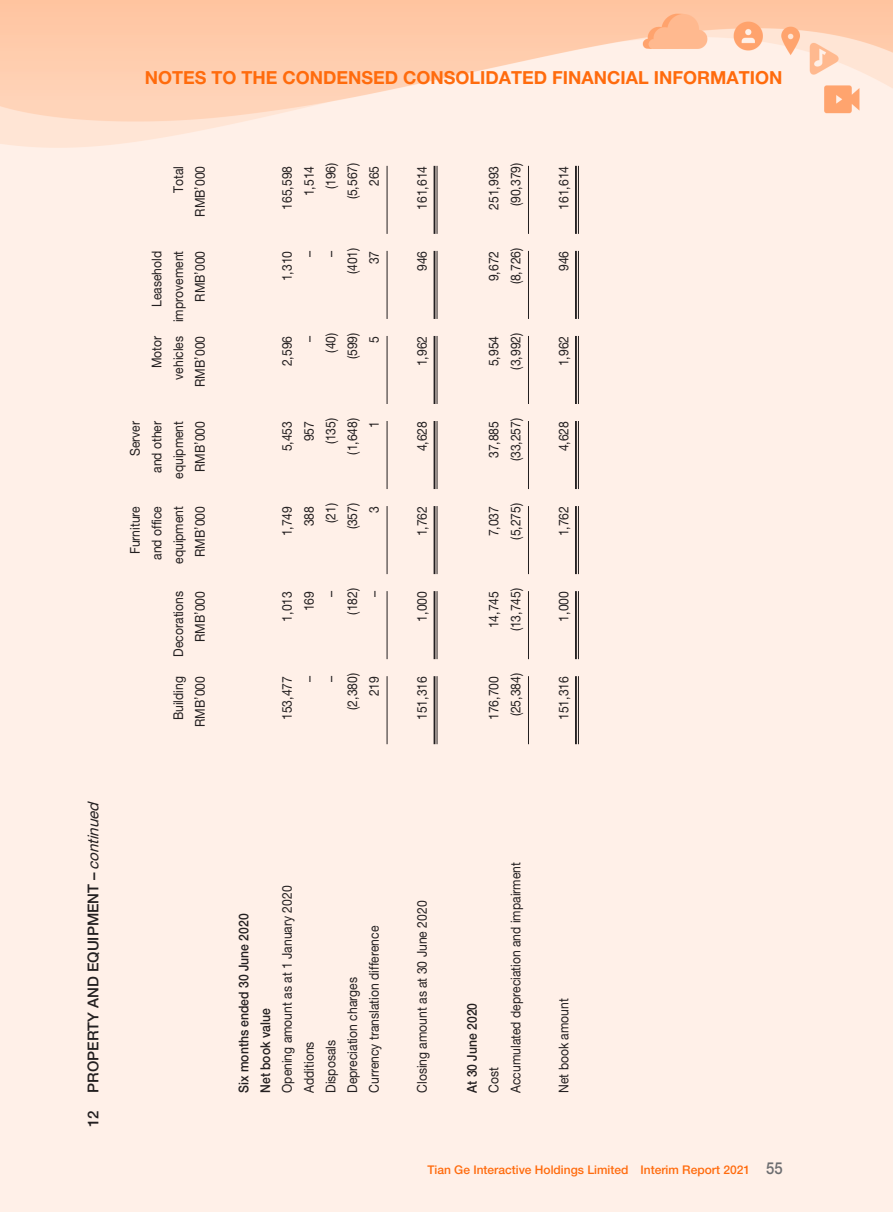
<style>
.page{position:relative;width:893px;height:1212px;background:#fff}
.page>*{position:absolute;margin:0;border:0;box-sizing:border-box;transform-origin:0 0}
.t1{font:700 18px "Helvetica Neue LT Std";color:#ff6b0d}
.t2{font:500 15px "Helvetica Neue LT Std";color:#231f20}
.t3{font:13.5px/21.8px "Helvetica Neue LT Std";color:#231f20;text-align:right;scale:.9 1}
.t4{font:500 13.5px/21.8px "Helvetica Neue LT Std";color:#231f20;scale:.9 1}
.t5{font:500 12px "Helvetica Neue LT Std";color:#ff6b0d}
.s1{font-weight:400;font-style:italic}
.s2{font-size:16.5px;color:#6c6d70}
</style>
<div class="page">
<hr style="left:387px;top:676px;width:1px;height:68px;background:#231f20">
<hr style="left:387px;top:591px;width:1px;height:68px;background:#231f20">
<hr style="left:387px;top:506px;width:1px;height:68px;background:#231f20">
<hr style="left:387px;top:421px;width:1px;height:68px;background:#231f20">
<hr style="left:387px;top:336px;width:1px;height:68px;background:#231f20">
<hr style="left:387px;top:251px;width:1px;height:68px;background:#231f20">
<hr style="left:387px;top:166px;width:1px;height:68px;background:#231f20">
<hr style="left:434px;top:676px;width:1px;height:68px;background:#231f20">
<hr style="left:437px;top:676px;width:1px;height:68px;background:#231f20">
<hr style="left:434px;top:591px;width:1px;height:68px;background:#231f20">
<hr style="left:437px;top:591px;width:1px;height:68px;background:#231f20">
<hr style="left:434px;top:506px;width:1px;height:68px;background:#231f20">
<hr style="left:437px;top:506px;width:1px;height:68px;background:#231f20">
<hr style="left:434px;top:421px;width:1px;height:68px;background:#231f20">
<hr style="left:437px;top:421px;width:1px;height:68px;background:#231f20">
<hr style="left:434px;top:336px;width:1px;height:68px;background:#231f20">
<hr style="left:437px;top:336px;width:1px;height:68px;background:#231f20">
<hr style="left:434px;top:251px;width:1px;height:68px;background:#231f20">
<hr style="left:437px;top:251px;width:1px;height:68px;background:#231f20">
<hr style="left:434px;top:166px;width:1px;height:68px;background:#231f20">
<hr style="left:437px;top:166px;width:1px;height:68px;background:#231f20">
<hr style="left:528px;top:676px;width:1px;height:68px;background:#231f20">
<hr style="left:528px;top:591px;width:1px;height:68px;background:#231f20">
<hr style="left:528px;top:506px;width:1px;height:68px;background:#231f20">
<hr style="left:528px;top:421px;width:1px;height:68px;background:#231f20">
<hr style="left:528px;top:336px;width:1px;height:68px;background:#231f20">
<hr style="left:528px;top:251px;width:1px;height:68px;background:#231f20">
<hr style="left:528px;top:166px;width:1px;height:68px;background:#231f20">
<hr style="left:575px;top:676px;width:2px;height:68px;background:#231f20">
<hr style="left:578px;top:676px;width:1px;height:68px;background:#231f20">
<hr style="left:575px;top:591px;width:2px;height:68px;background:#231f20">
<hr style="left:578px;top:591px;width:1px;height:68px;background:#231f20">
<hr style="left:575px;top:506px;width:2px;height:68px;background:#231f20">
<hr style="left:578px;top:506px;width:1px;height:68px;background:#231f20">
<hr style="left:575px;top:421px;width:2px;height:68px;background:#231f20">
<hr style="left:578px;top:421px;width:1px;height:68px;background:#231f20">
<hr style="left:575px;top:336px;width:2px;height:68px;background:#231f20">
<hr style="left:578px;top:336px;width:1px;height:68px;background:#231f20">
<hr style="left:575px;top:251px;width:2px;height:68px;background:#231f20">
<hr style="left:578px;top:251px;width:1px;height:68px;background:#231f20">
<hr style="left:575px;top:166px;width:2px;height:68px;background:#231f20">
<hr style="left:578px;top:166px;width:1px;height:68px;background:#231f20">
<h1 class="t1" style="left:145px;top:67px;width:639px">NOTES TO THE CONDENSED CONSOLIDATED FINANCIAL INFORMATION</h1>
<p class="t2" style="left:84px;top:1127px;width:330px;rotate:-90deg">12 PROPERTY AND EQUIPMENT – <span class="s1">continued</span></p>
<p class="t3" style="left:167px;top:193px;width:31px;rotate:-90deg">Total</p>
<p class="t3" style="left:189px;top:217px;width:58px;rotate:-90deg">RMB’000</p>
<p class="t3" style="left:146px;top:322px;width:81px;rotate:-90deg">Leasehold improvement</p>
<p class="t3" style="left:146px;top:380px;width:50px;rotate:-90deg">Motor vehicles</p>
<p class="t3" style="left:189px;top:302px;width:58px;rotate:-90deg">RMB’000</p>
<p class="t3" style="left:189px;top:387px;width:58px;rotate:-90deg">RMB’000</p>
<p class="t3" style="left:124px;top:479px;width:66px;rotate:-90deg">Server and other equipment</p>
<p class="t3" style="left:189px;top:472px;width:58px;rotate:-90deg">RMB’000</p>
<p class="t3" style="left:124px;top:564px;width:66px;rotate:-90deg">Furniture and office equipment</p>
<p class="t3" style="left:189px;top:557px;width:58px;rotate:-90deg">RMB’000</p>
<p class="t3" style="left:167px;top:657px;width:74px;rotate:-90deg">Decorations</p>
<p class="t3" style="left:167px;top:720px;width:51px;rotate:-90deg">Building</p>
<p class="t3" style="left:189px;top:642px;width:58px;rotate:-90deg">RMB’000</p>
<p class="t3" style="left:189px;top:727px;width:58px;rotate:-90deg">RMB’000</p>
<p class="t3" style="left:276px;top:210px;width:50px;rotate:-90deg">165,598</p>
<p class="t3" style="left:298px;top:196px;width:35px;rotate:-90deg">1,514</p>
<p class="t3" style="left:320px;top:189px;width:31px;rotate:-90deg">(196)</p>
<p class="t3" style="left:341px;top:199px;width:42px;rotate:-90deg">(5,567)</p>
<p class="t3" style="left:363px;top:186px;width:24px;rotate:-90deg">265</p>
<p class="t3" style="left:276px;top:281px;width:35px;rotate:-90deg">1,310</p>
<p class="t3" style="left:298px;top:257px;width:8px;rotate:-90deg">–</p>
<p class="t3" style="left:320px;top:257px;width:8px;rotate:-90deg">–</p>
<p class="t3" style="left:341px;top:274px;width:31px;rotate:-90deg">(401)</p>
<p class="t3" style="left:363px;top:264px;width:17px;rotate:-90deg">37</p>
<p class="t3" style="left:276px;top:366px;width:35px;rotate:-90deg">2,596</p>
<p class="t3" style="left:298px;top:342px;width:8px;rotate:-90deg">–</p>
<p class="t3" style="left:320px;top:353px;width:24px;rotate:-90deg">(40)</p>
<p class="t3" style="left:341px;top:359px;width:31px;rotate:-90deg">(599)</p>
<p class="t3" style="left:363px;top:343px;width:9px;rotate:-90deg">5</p>
<p class="t3" style="left:276px;top:451px;width:35px;rotate:-90deg">5,453</p>
<p class="t3" style="left:298px;top:441px;width:24px;rotate:-90deg">957</p>
<p class="t3" style="left:320px;top:444px;width:31px;rotate:-90deg">(135)</p>
<p class="t3" style="left:341px;top:455px;width:42px;rotate:-90deg">(1,648)</p>
<p class="t3" style="left:363px;top:428px;width:9px;rotate:-90deg">1</p>
<p class="t3" style="left:276px;top:536px;width:35px;rotate:-90deg">1,749</p>
<p class="t3" style="left:298px;top:526px;width:24px;rotate:-90deg">388</p>
<p class="t3" style="left:320px;top:523px;width:24px;rotate:-90deg">(21)</p>
<p class="t3" style="left:341px;top:529px;width:31px;rotate:-90deg">(357)</p>
<p class="t3" style="left:363px;top:513px;width:9px;rotate:-90deg">3</p>
<p class="t3" style="left:276px;top:621px;width:35px;rotate:-90deg">1,013</p>
<p class="t3" style="left:298px;top:611px;width:24px;rotate:-90deg">169</p>
<p class="t3" style="left:320px;top:597px;width:8px;rotate:-90deg">–</p>
<p class="t3" style="left:341px;top:614px;width:31px;rotate:-90deg">(182)</p>
<p class="t3" style="left:363px;top:597px;width:8px;rotate:-90deg">–</p>
<p class="t3" style="left:276px;top:720px;width:50px;rotate:-90deg">153,477</p>
<p class="t3" style="left:298px;top:682px;width:8px;rotate:-90deg">–</p>
<p class="t3" style="left:320px;top:682px;width:8px;rotate:-90deg">–</p>
<p class="t3" style="left:341px;top:710px;width:42px;rotate:-90deg">(2,380)</p>
<p class="t3" style="left:363px;top:696px;width:24px;rotate:-90deg">219</p>
<p class="t4" style="left:233px;top:1093px;width:201px;rotate:-90deg">Six months ended 30 June 2020<br>Net book value</p>
<p class="t3" style="left:276px;top:1093px;width:232px;rotate:-90deg">Opening amount as at 1 January 2020</p>
<p class="t3" style="left:298px;top:1093px;width:59px;rotate:-90deg">Additions</p>
<p class="t3" style="left:320px;top:1093px;width:60px;rotate:-90deg">Disposals</p>
<p class="t3" style="left:341px;top:1093px;width:130px;rotate:-90deg">Depreciation charges</p>
<p class="t3" style="left:363px;top:1093px;width:187px;rotate:-90deg">Currency translation difference</p>
<p class="t3" style="left:411px;top:210px;width:50px;rotate:-90deg">161,614</p>
<p class="t3" style="left:483px;top:210px;width:50px;rotate:-90deg">251,993</p>
<p class="t3" style="left:504px;top:206px;width:50px;rotate:-90deg">(90,379)</p>
<p class="t3" style="left:552px;top:210px;width:50px;rotate:-90deg">161,614</p>
<p class="t3" style="left:411px;top:271px;width:24px;rotate:-90deg">946</p>
<p class="t3" style="left:483px;top:281px;width:35px;rotate:-90deg">9,672</p>
<p class="t3" style="left:504px;top:284px;width:42px;rotate:-90deg">(8,726)</p>
<p class="t3" style="left:552px;top:271px;width:24px;rotate:-90deg">946</p>
<p class="t3" style="left:411px;top:366px;width:35px;rotate:-90deg">1,962</p>
<p class="t3" style="left:483px;top:366px;width:35px;rotate:-90deg">5,954</p>
<p class="t3" style="left:504px;top:369px;width:42px;rotate:-90deg">(3,992)</p>
<p class="t3" style="left:552px;top:366px;width:35px;rotate:-90deg">1,962</p>
<p class="t3" style="left:411px;top:451px;width:35px;rotate:-90deg">4,628</p>
<p class="t3" style="left:483px;top:458px;width:43px;rotate:-90deg">37,885</p>
<p class="t3" style="left:504px;top:461px;width:50px;rotate:-90deg">(33,257)</p>
<p class="t3" style="left:552px;top:451px;width:35px;rotate:-90deg">4,628</p>
<p class="t3" style="left:411px;top:536px;width:35px;rotate:-90deg">1,762</p>
<p class="t3" style="left:483px;top:536px;width:35px;rotate:-90deg">7,037</p>
<p class="t3" style="left:504px;top:540px;width:42px;rotate:-90deg">(5,275)</p>
<p class="t3" style="left:552px;top:536px;width:35px;rotate:-90deg">1,762</p>
<p class="t3" style="left:411px;top:621px;width:35px;rotate:-90deg">1,000</p>
<p class="t3" style="left:483px;top:628px;width:43px;rotate:-90deg">14,745</p>
<p class="t3" style="left:504px;top:631px;width:50px;rotate:-90deg">(13,745)</p>
<p class="t3" style="left:552px;top:621px;width:35px;rotate:-90deg">1,000</p>
<p class="t3" style="left:411px;top:720px;width:50px;rotate:-90deg">151,316</p>
<p class="t3" style="left:483px;top:720px;width:50px;rotate:-90deg">176,700</p>
<p class="t3" style="left:504px;top:716px;width:50px;rotate:-90deg">(25,384)</p>
<p class="t3" style="left:552px;top:720px;width:50px;rotate:-90deg">151,316</p>
<p class="t3" style="left:411px;top:1093px;width:215px;rotate:-90deg">Closing amount as at 30 June 2020</p>
<p class="t4" style="left:461px;top:1093px;width:102px;rotate:-90deg">At 30 June 2020</p>
<p class="t3" style="left:483px;top:1093px;width:30px;rotate:-90deg">Cost</p>
<p class="t3" style="left:504px;top:1093px;width:258px;rotate:-90deg">Accumulated depreciation and impairment</p>
<p class="t3" style="left:552px;top:1093px;width:107px;rotate:-90deg">Net book amount</p>
<p class="t5" style="left:427px;top:1162px;width:357px">Tian Ge Interactive Holdings Limited Interim Report 2021 <span class="s2">55</span></p>
</div>
